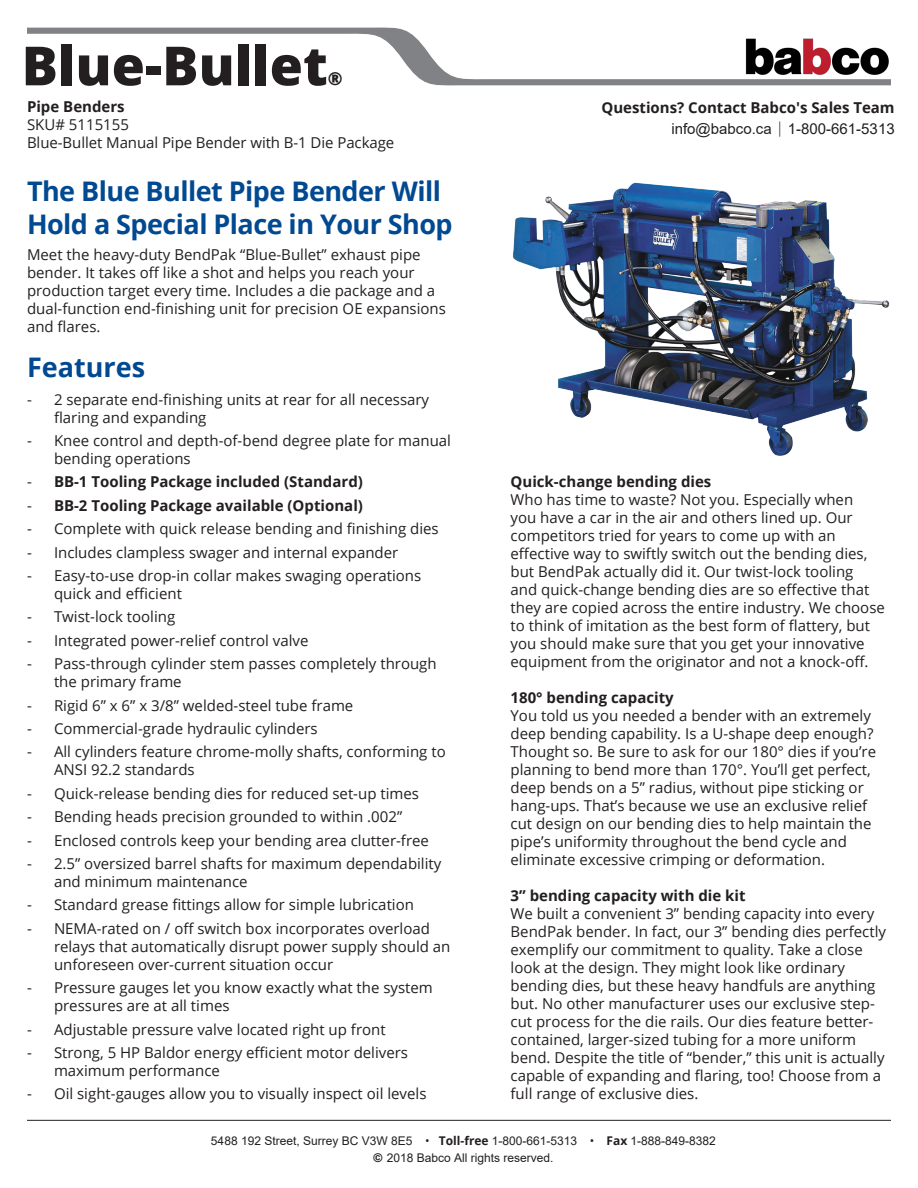
<style>
.page{position:relative;width:918px;height:1188px;background:#fff}
.page>*{position:absolute;margin:0;border:0;box-sizing:border-box;transform-origin:0 0}
.t1{font:800 54px "Open Sans";color:#231f20}
.t2{font:700 27px/32.4px "Open Sans";letter-spacing:-.02em;color:#014990}
.t3{font:700 27px "Open Sans";color:#014990}
.t4{font:800 18px "Open Sans";color:#231f20}
.t5{font:15px/18px "Open Sans";color:#231f20}
.t6{font:700 15px "Open Sans";color:#231f20}
.t7{font:700 15px "Open Sans";color:#231f20}
.t8{font:15px "Arial";color:#231f20}
.t9{font:12px/17px "Arial";color:#231f20;text-align:center}
.s1{font-weight:400}
.s2{font-style:inherit}
.s3{font-family:"Open Sans";font-weight:300}
.s4{font-family:"Open Sans"}
.s5{font-family:"Open Sans";font-weight:700}
.s6{font-weight:900}
</style>
<div class="page">
<img style="left:513px;top:182px;width:377px;height:274px">
<svg style="left:27px;top:27px;width:706px;height:58px"></svg>
<hr style="left:27px;top:1120px;width:864px;height:1px;background:#231f20">
<img style="left:733px;top:38px;width:158px;height:48px">
<p class="t1" style="left:22px;top:25px;width:308px">Blue-Bullet</p>
<p class="t4" style="left:328px;top:65px;width:16px">®</p>
<p class="t6" style="left:27px;top:96px;width:99px">Pipe Benders</p>
<p class="t5" style="left:27px;top:115px;width:104px">SKU# 5115155</p>
<p class="t5" style="left:27px;top:133px;width:369px">Blue-Bullet Manual Pipe Bender with B-1 Die Package</p>
<p class="t2" style="left:27px;top:175px;width:427px">The Blue Bullet Pipe Bender Will<br>Hold a Special Place in Your Shop</p>
<p class="t5" style="left:27px;top:246px;width:420px">Meet the heavy-duty BendPak “Blue-Bullet” exhaust pipe bender. It takes off like a shot and helps you reach your production target every time. Includes a die package and a dual-function end-finishing unit for precision OE expansions and flares.</p>
<p class="t3" style="left:27px;top:348px;width:120px">Features</p>
<p class="t5" style="left:54px;top:390px;width:377px;text-indent:-27px">- 2 separate end-finishing units at rear for all necessary flaring and expanding</p>
<p class="t5" style="left:54px;top:431px;width:399px;text-indent:-27px">- Knee control and depth-of-bend degree plate for manual bending operations</p>
<p class="t6" style="left:27px;top:471px;width:337px"><span class="s1">-</span> BB-1 Tooling Package included (Standard)</p>
<p class="t6" style="left:27px;top:495px;width:338px"><span class="s1">-</span> BB-2 Tooling Package available (Optional)</p>
<p class="t5" style="left:27px;top:519px;width:413px">- Complete with quick release bending and finishing dies</p>
<p class="t5" style="left:27px;top:543px;width:373px">- Includes clampless swager and internal expander</p>
<p class="t5" style="left:54px;top:566px;width:369px;text-indent:-27px">- Easy-to-use drop-in collar makes swaging operations quick and efficient</p>
<p class="t5" style="left:27px;top:608px;width:150px">- Twist-lock tooling</p>
<p class="t5" style="left:27px;top:631px;width:283px">- Integrated power-relief control valve</p>
<p class="t5" style="left:54px;top:654px;width:384px;text-indent:-27px">- Pass-through cylinder stem passes completely through the primary frame</p>
<p class="t5" style="left:27px;top:696px;width:328px">- Rigid 6” x 6” x 3/8” welded-steel tube frame</p>
<p class="t5" style="left:27px;top:719px;width:292px">- Commercial-grade hydraulic cylinders</p>
<p class="t5" style="left:54px;top:743px;width:393px;text-indent:-27px">- All cylinders feature chrome-molly shafts, conforming to<br>ANSI 92.2 standards</p>
<p class="t5" style="left:27px;top:784px;width:394px">- Quick-release bending dies for reduced set-up times</p>
<p class="t5" style="left:27px;top:807px;width:377px">- Bending heads precision grounded to within .002”</p>
<p class="t5" style="left:27px;top:831px;width:403px">- Enclosed controls keep your bending area clutter-free</p>
<p class="t5" style="left:54px;top:854px;width:389px;text-indent:-27px">- 2.5” oversized barrel shafts for maximum dependability and minimum maintenance</p>
<p class="t5" style="left:27px;top:896px;width:389px">- Standard grease fittings allow for simple lubrication</p>
<p class="t5" style="left:54px;top:919px;width:398px;text-indent:-27px">- NEMA-rated on / off switch box incorporates overload relays that automatically disrupt power supply should an unforeseen over-current situation occur</p>
<p class="t5" style="left:54px;top:978px;width:380px;text-indent:-27px">- Pressure gauges let you know exactly what the system pressures are at all times</p>
<p class="t5" style="left:27px;top:1020px;width:360px">- Adjustable pressure valve located right up front</p>
<p class="t5" style="left:54px;top:1043px;width:356px;text-indent:-27px">- Strong, 5 HP Baldor energy efficient motor delivers maximum performance</p>
<p class="t5" style="left:27px;top:1085px;width:401px">- Oil sight-gauges allow you to visually inspect oil levels</p>
<p class="t7" style="left:601px;top:97px;width:295px">Questions? Contact B<span class="s2">abco's</span> Sales Team</p>
<p class="t8" style="left:671px;top:118px;width:225px"><span class="s2">info@babco.ca</span> <span class="s3">|</span> 1-800-661-5313</p>
<p class="t6" style="left:511px;top:471px;width:202px">Quick-change bending dies</p>
<p class="t5" style="left:511px;top:491px;width:376px">Who has time to waste? Not you. Especially when<br>you have a car in the air and others lined up. Our competitors tried for years to come up with an effective way to swiftly switch out the bending dies, but BendPak actually did it. Our twist-lock tooling<br>and quick-change bending dies are so effective that they are copied across the entire industry. We choose to think of imitation as the best form of flattery, but you should make sure that you get your innovative equipment from the originator and not a knock-off.</p>
<p class="t6" style="left:511px;top:687px;width:165px">180° bending capacity</p>
<p class="t5" style="left:511px;top:707px;width:367px">You told us you needed a bender with an extremely deep bending capability. Is a U-shape deep enough?<br>Thought so. Be sure to ask for our 180° dies if you’re planning to bend more than 170°. You’ll get perfect, deep bends on a 5” radius, without pipe sticking or hang-ups. That’s because we use an exclusive relief cut design on our bending dies to help maintain the pipe’s uniformity throughout the bend cycle and eliminate excessive crimping or deformation.</p>
<p class="t6" style="left:511px;top:885px;width:237px">3” bending capacity with die kit</p>
<p class="t5" style="left:511px;top:905px;width:377px">We built a convenient 3” bending capacity into every BendPak bender. In fact, our 3” bending dies perfectly exemplify our commitment to quality. Take a close look at the design. They might look like ordinary bending dies, but these heavy handfuls are anything but. No other manufacturer uses our exclusive step&shy;cut process for the die rails. Our dies feature better&shy;contained, larger-sized tubing for a more uniform bend. Despite the title of “bender,” this unit is actually capable of expanding and flaring, too! Choose from a full range of exclusive dies.</p>
<p class="t9" style="left:211px;top:1132px;width:506px">5488 192 Street, Surrey BC V3W 8E5 <span class="s4">•</span> <span class="s5">Toll-free</span> 1-800-661-5313 <span class="s4">•</span> <span class="s5">Fax</span> 1-888-849-8382 <span class="s6">©</span> 2018 Babco All rights reserved.</p>
</div>
